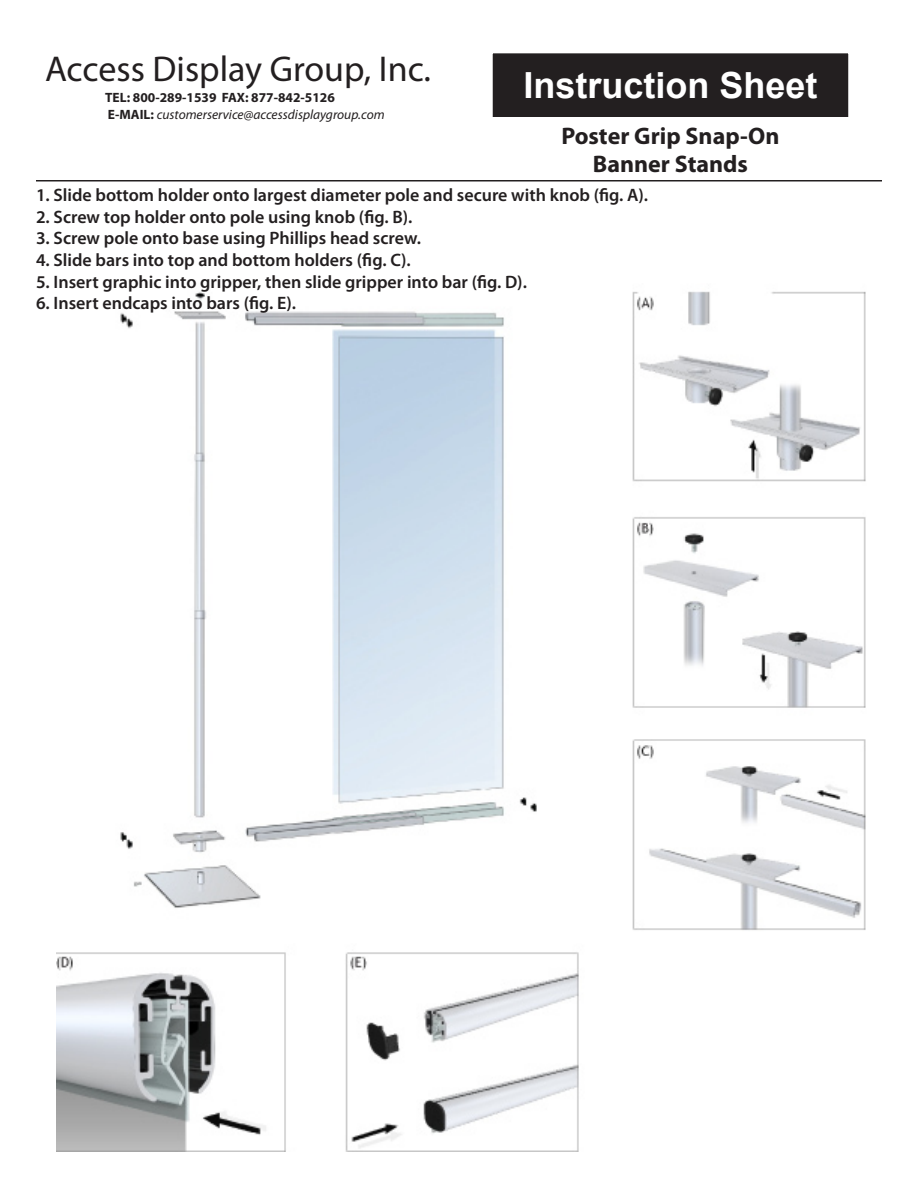
<style>
.page{position:relative;width:918px;height:1188px;background:#fff}
.page>*{position:absolute;margin:0;border:0;box-sizing:border-box;transform-origin:0 0}
.t1{font:36px "Myriad Pro";color:#231f20}
.t2{font:700 36px "Arial";color:#fff}
.t3{font:700 24px "Myriad Pro";color:#231f20}
.t4{font:600 18px "Myriad Pro";color:#231f20}
.t5{font:italic 13.5px "Myriad Pro";color:#231f20}
.t6{font:700 13.5px "Myriad Pro";color:#231f20}
.s1{font-weight:700;font-style:normal}
</style>
<div class="page">
<img style="left:57px;top:291px;width:809px;height:861px">
<div style="left:488px;top:49px;width:365px;height:73px;background:#231f20"></div>
<div style="left:484px;top:44px;width:373px;height:82px;border:9px solid #fff"></div>
<hr style="left:36px;top:180px;width:846px;height:2px;background:#231f20">
<p class="t1" style="left:45px;top:46px;width:388px">Access Display Group, Inc.</p>
<p class="t6" style="left:105px;top:89px;width:231px">TEL: 800-289-1539 FAX: 877-842-5126</p>
<p class="t5" style="left:108px;top:106px;width:278px"><span class="s1">E-MAIL:</span> customerservice@accessdisplaygroup.com</p>
<p class="t2" style="left:523px;top:62px;width:296px">Instruction Sheet</p>
<p class="t3" style="left:561px;top:120px;width:220px">Poster Grip Snap-On</p>
<p class="t3" style="left:593px;top:149px;width:157px">Banner Stands</p>
<p class="t4" style="left:36px;top:184px;width:614px">1. Slide bottom holder onto largest diameter pole and secure with knob (fig. A).</p>
<p class="t4" style="left:36px;top:205px;width:378px">2. Screw top holder onto pole using knob (fig. B).</p>
<p class="t4" style="left:36px;top:227px;width:386px">3. Screw pole onto base using Phillips head screw.</p>
<p class="t4" style="left:36px;top:249px;width:376px">4. Slide bars into top and bottom holders (fig. C).</p>
<p class="t4" style="left:36px;top:270px;width:492px">5. Insert graphic into gripper, then slide gripper into bar (fig. D).</p>
<p class="t4" style="left:36px;top:292px;width:262px">6. Insert endcaps into bars (fig. E).</p>
</div>
